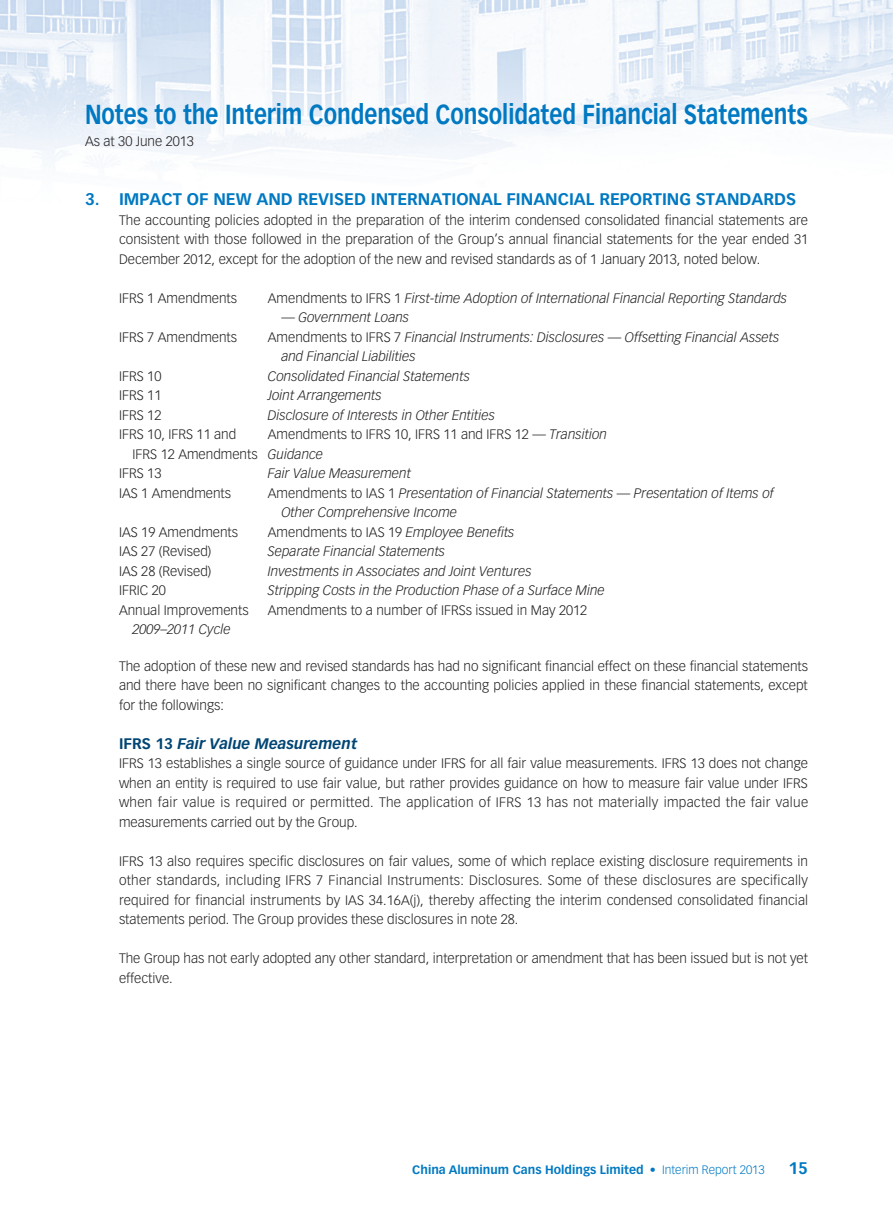
<style>
.page{position:relative;width:893px;height:1212px;background:#fff}
.page>*{position:absolute;margin:0;border:0;box-sizing:border-box;transform-origin:0 0}
.t1{font:700 27px "Vectora LT Std";color:#0079c2;scale:.81 1}
.t2{font:700 16.5px "Vectora LT Std";color:#0079c2}
.t3{font:italic 700 15px "Vectora LT Std";color:#004574}
.t4{font:700 15px "Vectora LT Std";color:#004574}
.t5{font:300 13.5px/19.5px "Vectora LT Std";color:#231f20;text-align:justify}
.t6{font:italic 300 13.5px/19.5px "Vectora LT Std";color:#231f20}
.t7{font:700 12px "Vectora LT Std";color:#0079c2}
.s1{font-style:normal}
.s2{font-style:italic}
.s3{font-weight:300}
</style>
<div class="page">
<img style="left:0;top:0;width:893px;height:162px">
<h1 class="t1" style="left:85px;top:98px;width:894px">Notes to the Interim Condensed Consolidated Financial Statements</h1>
<p class="t5" style="left:85px;top:132px;width:110px">As at 30 June 2013</p>
<p class="t2" style="left:85px;top:189px;width:224px">3. IMPACT OF NEW AND REV</p>
<p class="t2" style="left:329px;top:189px;width:17px">ISED</p>
<p class="t2" style="left:371px;top:189px;width:240px">INTERNATIONAL FINANCIAL REPORT</p>
<p class="t2" style="left:662px;top:189px;width:113px">ING STANDARDS</p>
<p class="t5" style="left:119px;top:210px;width:690px">The accounting policies adopted in the preparation of the interim condensed consolidated financial statements are consistent with those followed in the preparation of the Group’s annual financial statements for the year ended 31<br>December 2012, except for the adoption of the new and revised standards as of 1 January 2013, noted below.</p>
<p class="t5" style="left:119px;top:288px;width:120px">IFRS 1 Amendments</p>
<p class="t6" style="left:268px;top:288px;width:521px"><span class="s1">Amendments to IFRS 1</span> First-time Adoption of International Financial Reporting Standards</p>
<p class="t6" style="left:281px;top:308px;width:129px">— Government Loans</p>
<p class="t5" style="left:119px;top:327px;width:120px">IFRS 7 Amendments</p>
<p class="t6" style="left:281px;top:327px;width:499px;text-indent:-14px"><span class="s1">Amendments to IFRS 7</span> Financial Instruments: Disclosures — Offsetting Financial Assets and Financial Liabilities</p>
<p class="t5" style="left:119px;top:366px;width:44px">IFRS 10</p>
<p class="t6" style="left:268px;top:366px;width:204px">Consolidated Financial Statements</p>
<p class="t5" style="left:119px;top:386px;width:44px">IFRS 11</p>
<p class="t6" style="left:268px;top:386px;width:115px">Joint Arrangements</p>
<p class="t5" style="left:119px;top:405px;width:44px">IFRS 12</p>
<p class="t6" style="left:268px;top:405px;width:229px">Disclosure of Interests in Other Entities</p>
<p class="t5" style="left:119px;top:425px;width:119px">IFRS 10, IFRS 11 and</p>
<p class="t5" style="left:268px;top:425px;width:341px">Amendments to IFRS 10, IFRS 11 and IFRS 12 — <span class="s2">Transition</span></p>
<p class="t5" style="left:133px;top:444px;width:192px">IFRS 12 Amendments <span class="s2">Guidance</span></p>
<p class="t5" style="left:119px;top:464px;width:44px">IFRS 13</p>
<p class="t6" style="left:268px;top:463px;width:145px">Fair Value Measurement</p>
<p class="t5" style="left:119px;top:483px;width:114px">IAS 1 Amendments</p>
<p class="t6" style="left:281px;top:483px;width:494px;text-indent:-14px"><span class="s1">Amendments to IAS 1</span> Presentation of Financial Statements — Presentation of Items of<br>Other Comprehensive Income</p>
<p class="t5" style="left:119px;top:522px;width:121px">IAS 19 Amendments</p>
<p class="t5" style="left:268px;top:522px;width:248px">Amendments to IAS 19 <span class="s2">Employee Benefits</span></p>
<p class="t5" style="left:119px;top:542px;width:94px">IAS 27 (Revised)</p>
<p class="t6" style="left:268px;top:541px;width:179px">Separate Financial Statements</p>
<p class="t5" style="left:119px;top:561px;width:94px">IAS 28 (Revised)</p>
<p class="t6" style="left:268px;top:561px;width:265px">Investments in Associates and Joint Ventures</p>
<p class="t5" style="left:119px;top:581px;width:48px">IFRIC 20</p>
<p class="t6" style="left:268px;top:580px;width:338px">Stripping Costs in the Production Phase of a Surface Mine</p>
<p class="t5" style="left:119px;top:600px;width:131px">Annual Improvements</p>
<p class="t6" style="left:133px;top:619px;width:100px">2009–2011 Cycle</p>
<p class="t5" style="left:268px;top:600px;width:321px">Amendments to a number of IFRSs issued in May 2012</p>
<p class="t5" style="left:119px;top:656px;width:690px">The adoption of these new and revised standards has had no significant financial effect on these financial statements and there have been no significant changes to the accounting policies applied in these financial statements, except for the followings:</p>
<p class="t4" style="left:119px;top:734px;width:15px">IFRS</p>
<p class="t3" style="left:155px;top:734px;width:203px"><span class="s1">13</span> Fair Value Measurement</p>
<p class="t5" style="left:119px;top:754px;width:691px">IFRS 13 establishes a single source of guidance under IFRS for all fair value measurements. IFRS 13 does not change when an entity is required to use fair value, but rather provides guidance on how to measure fair value under IFRS when fair value is required or permitted. The application of IFRS 13 has not materially impacted the fair value measurements carried out by the Group.</p>
<p class="t5" style="left:119px;top:851px;width:691px">IFRS 13 also requires specific disclosures on fair values, some of which replace existing disclosure requirements in other standards, including IFRS 7 Financial Instruments: Disclosures. Some of these disclosures are specifically required for financial instruments by IAS 34.16A(j), thereby affecting the interim condensed consolidated financial statements period. The Group provides these disclosures in note 28.</p>
<p class="t5" style="left:119px;top:949px;width:690px">The Group has not early adopted any other standard, interpretation or amendment that has been issued but is not yet effective.</p>
<p class="t7" style="left:412px;top:1162px;width:354px">China Aluminum Cans Holdings Limited <span class="s3">• Interim Report 2013</span></p>
<p class="t2" style="left:788px;top:1158px;width:21px">15</p>
</div>
